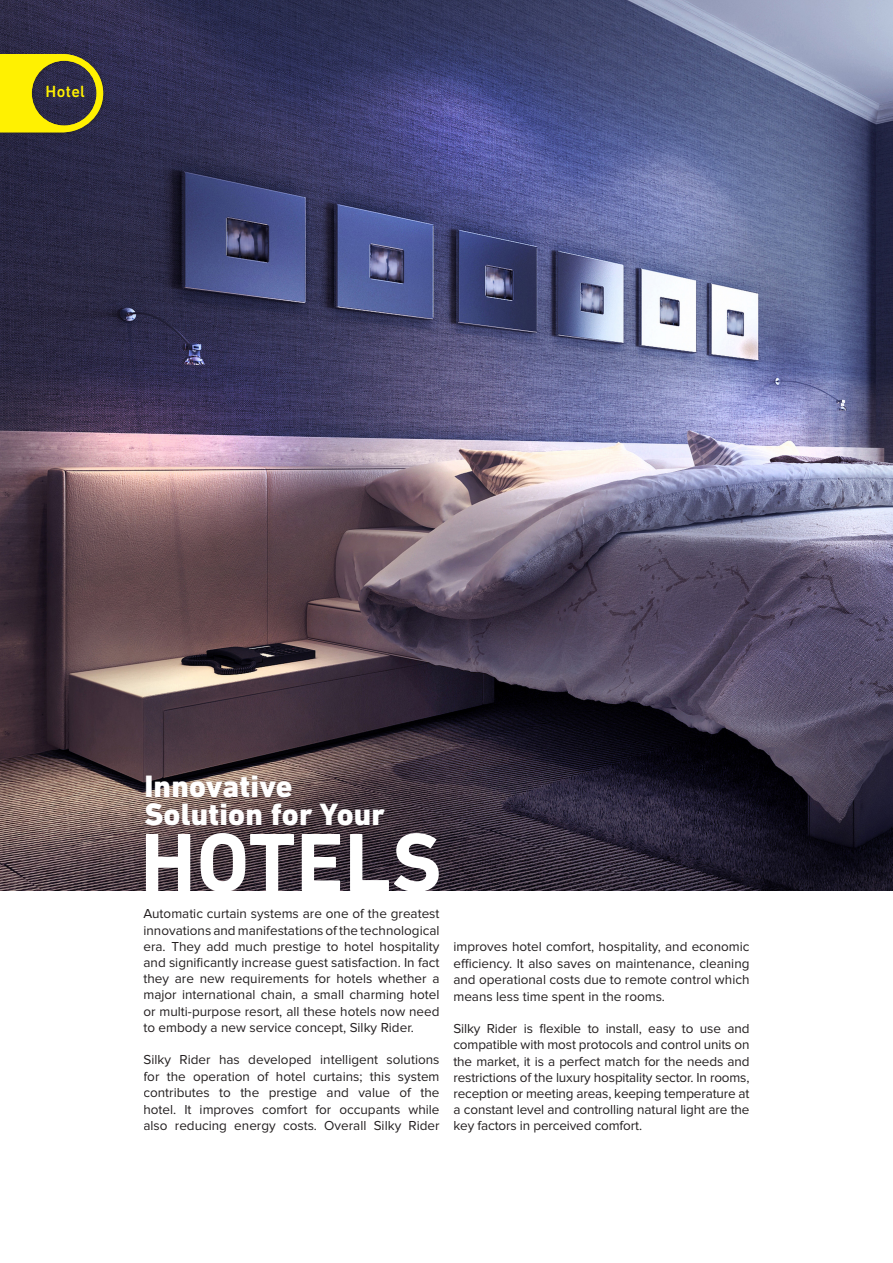
<style>
.page{position:relative;width:893px;height:1263px;background:#fff}
.page>*{position:absolute;margin:0;border:0;box-sizing:border-box;transform-origin:0 0}
.t1{font:700 84px "DIN Next LT Pro";letter-spacing:.01em;color:#fff}
.t2{font:800 31.5px/28.5px "DIN Next LT Pro";letter-spacing:.005em;color:#fff}
.t3{font:500 16.5px "DIN Next LT Pro";letter-spacing:.02em;color:#fff101}
.t4{font:13.5px/16.2px "Proxima Nova";color:#231f20;text-align:justify}
</style>
<div class="page">
<img style="left:0;top:0;width:893px;height:890px">
<div style="left:0;top:54px;width:106px;height:81px;background:#231f20;opacity:.27"></div>
<svg style="left:0;top:54px;width:103px;height:78px;background:#989024"></svg>
<p class="t3" style="left:46px;top:82px;width:41px">Hotel</p>
<p class="t2" style="left:144px;top:772px;width:242px">Innovative<br>Solution for Your</p>
<p class="t1" style="left:140px;top:813px;width:303px">HOTELS</p>
<p class="t4" style="left:143px;top:906px;width:298px">Automatic curtain systems are one of the greatest innovations and manifestations of the technological era. They add much prestige to hotel hospitality and significantly increase guest satisfaction. In fact they are new requirements for hotels whether a major international chain, a small charming hotel or multi-purpose resort, all these hotels now need to embody a new service concept, Silky Rider.</p>
<p class="t4" style="left:143px;top:1052px;width:298px">Silky Rider has developed intelligent solutions for the operation of hotel curtains; this system contributes to the prestige and value of the hotel. It improves comfort for occupants while also reducing energy costs. Overall Silky Rider</p>
<p class="t4" style="left:453px;top:938px;width:298px">improves hotel comfort, hospitality, and economic efficiency. It also saves on maintenance, cleaning and operational costs due to remote control which means less time spent in the rooms.</p>
<p class="t4" style="left:453px;top:1021px;width:298px">Silky Rider is flexible to install, easy to use and compatible with most protocols and control units on the market, it is a perfect match for the needs and restrictions of the luxury hospitality sector. In rooms, reception or meeting areas, keeping temperature at a constant level and controlling natural light are the key factors in perceived comfort.</p>
</div>
